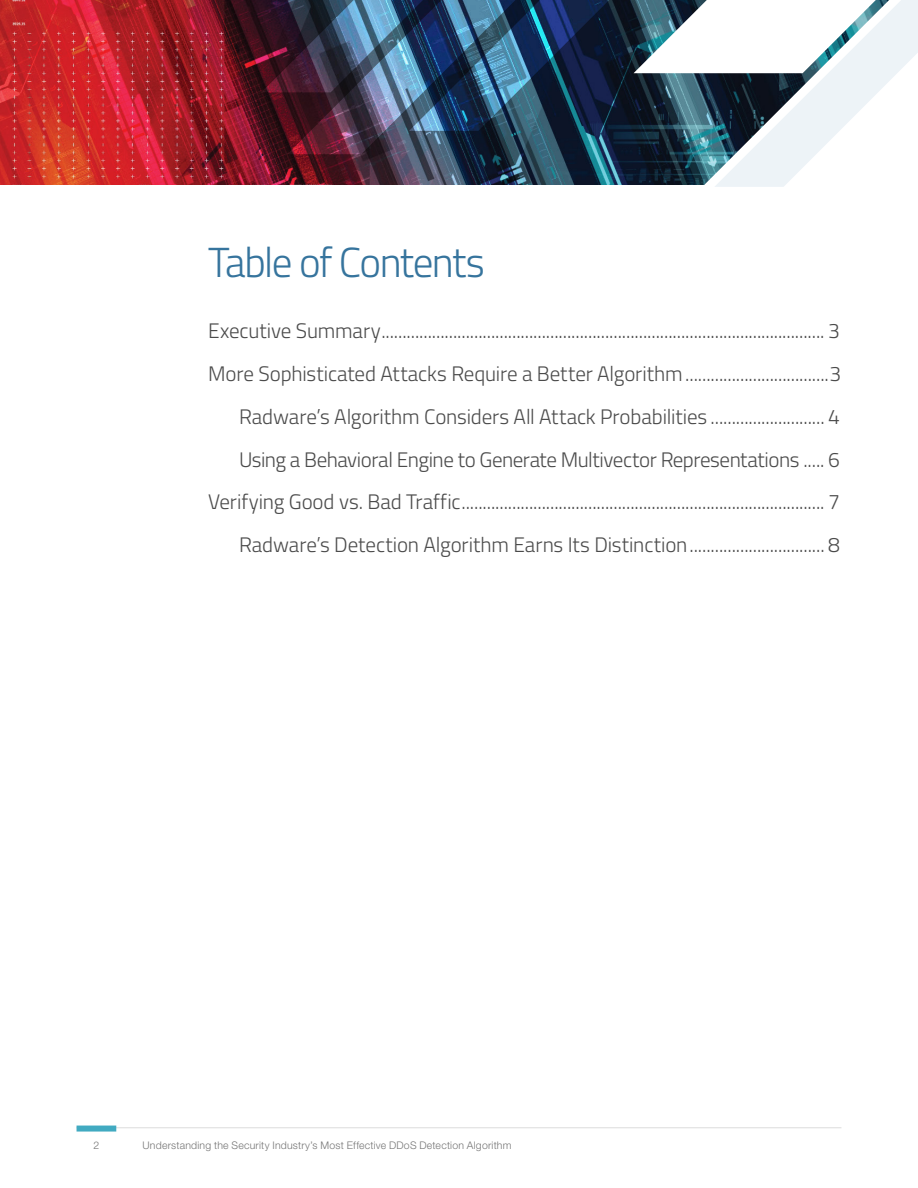
<style>
.page{position:relative;width:918px;height:1188px;background:#fff}
.page>*{position:absolute;margin:0;border:0;box-sizing:border-box;transform-origin:0 0}
.t1{font:300 42px "Titillium Web";letter-spacing:-.04em;color:#36749d}
.t2{font:300 21px/42.8px "Titillium Web";letter-spacing:-.01em;color:#4b4b4b;text-align:right}
.t3{font:300 10.5px "Helvetica Neue";letter-spacing:.02em;color:#767676}
</style>
<div class="page">
<hr style="left:77px;top:1127px;width:764px;height:1px;background:#dcdcdc">
<div style="left:77px;top:1126px;width:39px;height:6px;background:#41aac1"></div>
<img style="left:0;top:0;width:261px;height:185px">
<img style="left:261px;top:0;width:657px;height:187px">
<h1 class="t1" style="left:208px;top:232px;width:278px">Table of Contents</h1>
<p class="t2" style="left:208px;top:309px;width:635px">Executive Summary......................................................................................................... 3<br>More Sophisticated Attacks Require a Better Algorithm..................................3<br>Radware’s Algorithm Considers All Attack Probabilities ........................... 4<br>Using a Behavioral Engine to Generate Multivector Representations ..... 6<br>Verifying Good vs. Bad Traffic...................................................................................... 7<br>Radware’s Detection Algorithm Earns Its Distinction................................ 8</p>
<p class="t3" style="left:93px;top:1139px;width:7px">2</p>
<p class="t3" style="left:143px;top:1139px;width:370px">Understanding the Security Industry’s Most Effective DDoS Detection Algorithm</p>
</div>
